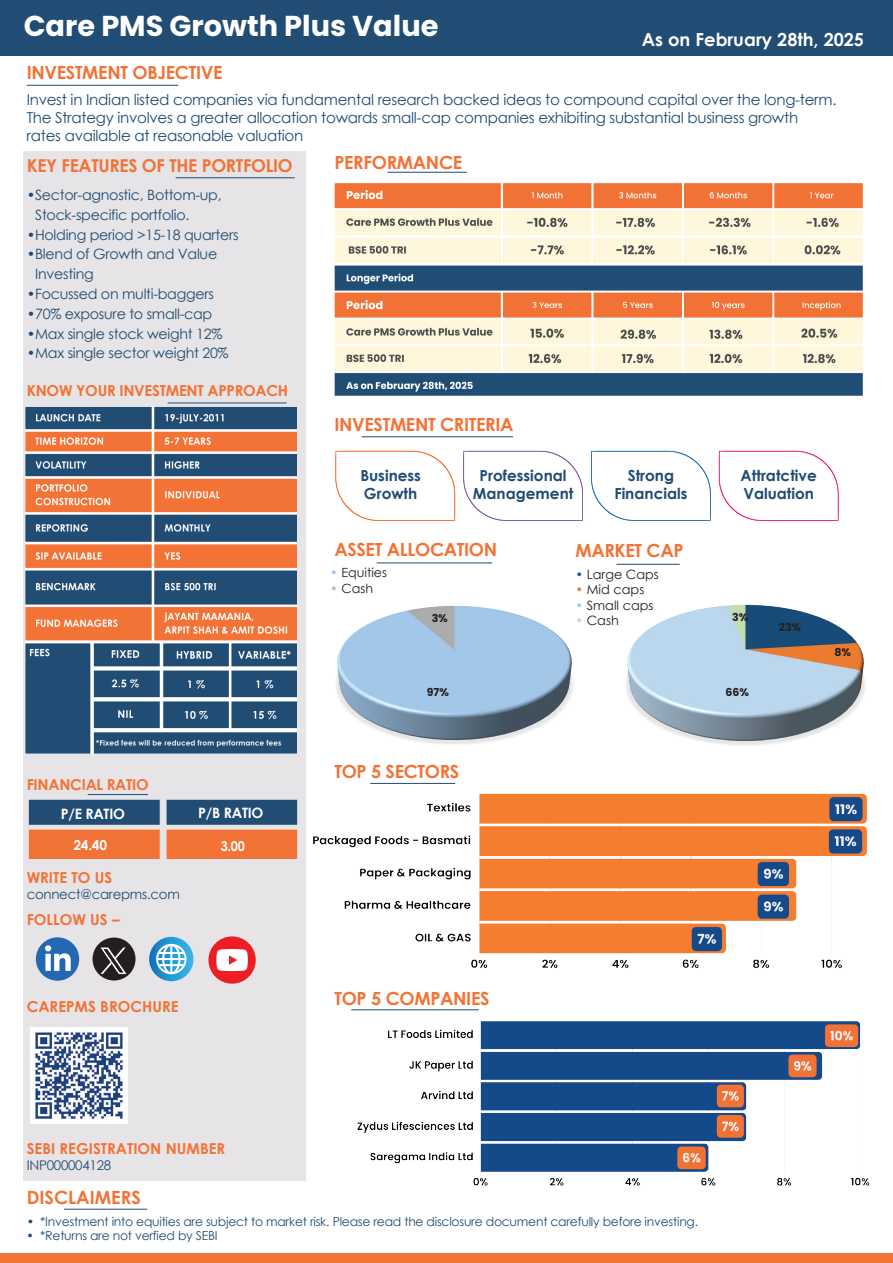
<style>
.page{position:relative;width:893px;height:1263px;background:#fff}
.page>*{position:absolute;margin:0;border:0;box-sizing:border-box;transform-origin:0 0}
.t1{font:700 28.8px "Poppins";color:#fff}
.t2{font:700 18.15px "Century Gothic";letter-spacing:-.02em;color:#f37235}
.t3{font:700 18.15px "Century Gothic";color:#f37235}
.t4{font:700 18px "Century Gothic";color:#fff}
.t5{font:700 17.7px "Century Gothic";letter-spacing:-.02em;color:#f37235}
.t6{font:700 15.3px/18.3px "Century Gothic";color:#204b73}
.t7{font:15px/18.1px "Century Gothic";letter-spacing:-.02em;color:#214c73}
.t8{font:700 15px "Century Gothic";color:#f37235}
.t9{font:700 15px "Century Gothic";letter-spacing:-.02em;color:#f37235}
.t10{font:14.25px/19.8px "Century Gothic";letter-spacing:-.02em;color:#214c73}
.t11{font:700 14.25px "Century Gothic";letter-spacing:-.02em;color:#fff}
.t12{font:700 13.65px "Century Gothic";letter-spacing:-.02em;color:#fff}
.t13{font:700 13.65px "Century Gothic";letter-spacing:-.02em;color:#fff;scale:.92 1}
.t14{font:13.35px "Century Gothic";letter-spacing:-.02em;color:#214c73}
.t15{font:12.9px "Century Gothic";color:#231f20}
.t16{font:12.6px "Century Gothic";color:#231f20}
.t17{font:12.3px "Century Gothic";letter-spacing:-.02em;color:#214c73}
.t18{font:700 10.95px "Poppins";color:#231f20}
.s1{color:#a2c6e8}
.s2{color:#bdb7b6}
.s3{color:#275597}
.s4{color:#dd7f44}
.s5{color:#c4ddb2}
</style>
<div class="page">
<svg style="left:335px;top:451px;width:120px;height:70px"></svg>
<svg style="left:463px;top:451px;width:120px;height:70px"></svg>
<svg style="left:591px;top:451px;width:119px;height:70px"></svg>
<svg style="left:719px;top:451px;width:119px;height:70px"></svg>
<img style="left:626px;top:604px;width:239px;height:141px">
<div style="left:0;top:0;width:892px;height:56px;background:#214c73"></div>
<hr style="left:64px;top:1209px;width:83px;height:1px;background:#204b73">
<div style="left:23px;top:151px;width:282px;height:1029px;background:#e6e4e6"></div>
<img style="left:28px;top:799px;width:266px;height:60px">
<hr style="left:176px;top:177px;width:118px;height:1px;background:#204b73">
<hr style="left:387px;top:172px;width:80px;height:1px;background:#204b73">
<hr style="left:168px;top:403px;width:119px;height:1px;background:#204b73">
<hr style="left:88px;top:794px;width:60px;height:1px;background:#204b73">
<hr style="left:27px;top:85px;width:151px;height:1px;background:#204b73">
<hr style="left:616px;top:564px;width:63px;height:1px;background:#204b73">
<hr style="left:377px;top:563px;width:115px;height:1px;background:#204b73">
<div style="left:40px;top:830px;width:77px;height:12px;background:#f37235"></div>
<img style="left:31px;top:1027px;width:96px;height:97px">
<div style="left:0;top:1254px;width:892px;height:9px;background:#f37235"></div>
<div style="left:36px;top:937px;width:43px;height:44px;background:#2568b2;border-radius:50%"></div>
<svg style="left:45px;top:945px;width:26px;height:26px"></svg>
<div style="left:92px;top:938px;width:43px;height:43px;background:#231f20;border-radius:50%"></div>
<svg style="left:100px;top:948px;width:26px;height:26px"></svg>
<svg style="left:149px;top:937px;width:44px;height:44px"></svg>
<svg style="left:156px;top:944px;width:30px;height:30px"></svg>
<img style="left:25px;top:407px;width:272px;height:347px">
<div style="left:194px;top:834px;width:76px;height:16px;background:#f37235"></div>
<div style="left:179px;top:804px;width:103px;height:18px;background:#214c73"></div>
<div style="left:35px;top:804px;width:117px;height:18px;background:#214c73"></div>
<div style="left:37px;top:836px;width:115px;height:17px;background:#f37235"></div>
<div style="left:208px;top:936px;width:48px;height:48px;background:#ee1d23;border-radius:50%"></div>
<svg style="left:216px;top:949px;width:32px;height:22px"></svg>
<img style="left:336px;top:605px;width:237px;height:139px">
<img style="left:305px;top:179px;width:558px;height:222px">
<img style="left:351px;top:1009px;width:519px;height:177px">
<img style="left:294px;top:781px;width:573px;height:203px">
<hr style="left:361px;top:436px;width:152px;height:1px;background:#204b73">
<h1 class="t1" style="left:24px;top:10px;width:416px">Care PMS Growth Plus Value</h1>
<p class="t2" style="left:27px;top:58px;width:197px">INVESTMENT OBJECTIVE</p>
<p class="t4" style="left:641px;top:26px;width:224px">As on February 28th, 2025</p>
<p class="t7" style="left:27px;top:91px;width:811px">Invest in Indian listed companies via fundamental research backed ideas to compound capital over the long-term.<br>The Strategy involves a greater allocation towards small-cap companies exhibiting substantial business growth<br>rates available at reasonable valuation</p>
<p class="t5" style="left:27px;top:152px;width:268px">KEY FEATURES OF THE PORTFOLIO</p>
<p class="t10" style="left:35px;top:185px;width:188px;text-indent:-9px">•Sector-agnostic, Bottom-up,<br>Stock-specific portfolio.</p>
<p class="t10" style="left:27px;top:224px;width:213px">•Holding period &gt;15-18 quarters</p>
<p class="t10" style="left:35px;top:244px;width:184px;text-indent:-9px">•Blend of Growth and Value<br>Investing</p>
<p class="t10" style="left:27px;top:284px;width:189px">•Focussed on multi-baggers</p>
<p class="t10" style="left:27px;top:304px;width:187px">•70% exposure to small-cap</p>
<p class="t10" style="left:27px;top:323px;width:197px">•Max single stock weight 12%</p>
<p class="t10" style="left:27px;top:343px;width:203px">•Max single sector weight 20%</p>
<p class="t9" style="left:27px;top:379px;width:263px">KNOW YOUR INVESTMENT APPROACH</p>
<p class="t9" style="left:27px;top:774px;width:124px">FINANCIAL RATIO</p>
<p class="t12" style="left:46px;top:801px;width:64px">P/E RATIO</p>
<p class="t11" style="left:61px;top:803px;width:66px">P/E RATIO</p>
<p class="t11" style="left:198px;top:802px;width:67px">P/B RATIO</p>
<p class="t12" style="left:73px;top:835px;width:35px">24.40</p>
<p class="t13" style="left:221px;top:835px;width:28px">3.00</p>
<p class="t8" style="left:27px;top:866px;width:87px">WRITE TO US</p>
<p class="t14" style="left:27px;top:884px;width:155px">connect@carepms.com</p>
<p class="t8" style="left:27px;top:908px;width:94px">FOLLOW US –</p>
<p class="t8" style="left:27px;top:996px;width:153px">CAREPMS BROCHURE</p>
<p class="t2" style="left:334px;top:148px;width:129px">PERFORMANCE</p>
<p class="t2" style="left:334px;top:410px;width:181px">INVESTMENT CRITERIA</p>
<p class="t6" style="left:360px;top:466px;width:62px">Business<br>Growth</p>
<p class="t6" style="left:473px;top:466px;width:102px;text-align:center">Professional<br>Management</p>
<p class="t6" style="left:614px;top:466px;width:75px;text-align:center">Strong<br>Financials</p>
<p class="t6" style="left:740px;top:466px;width:78px">Attratctive<br>Valuation</p>
<p class="t2" style="left:334px;top:536px;width:164px">ASSET ALLOCATION</p>
<p class="t2" style="left:575px;top:537px;width:110px">MARKET CAP</p>
<p class="t16" style="left:330px;top:564px;width:58px"><span class="s1">•</span> Equities</p>
<p class="t16" style="left:330px;top:579px;width:44px"><span class="s2">•</span> Cash</p>
<p class="t18" style="left:431px;top:612px;width:18px">3%</p>
<p class="t15" style="left:575px;top:565px;width:85px"><span class="s3">•</span> Large Caps</p>
<p class="t15" style="left:575px;top:581px;width:70px"><span class="s4">•</span> Mid caps</p>
<p class="t15" style="left:575px;top:596px;width:80px"><span class="s1">•</span> Small caps</p>
<p class="t15" style="left:575px;top:611px;width:45px"><span class="s5">•</span> Cash</p>
<p class="t18" style="left:732px;top:611px;width:18px">3%</p>
<p class="t18" style="left:778px;top:621px;width:24px">23%</p>
<p class="t18" style="left:427px;top:686px;width:24px">97%</p>
<p class="t18" style="left:725px;top:686px;width:25px">66%</p>
<p class="t18" style="left:834px;top:646px;width:18px">8%</p>
<p class="t2" style="left:334px;top:758px;width:126px">TOP 5 SECTORS</p>
<p class="t2" style="left:334px;top:985px;width:157px">TOP 5 COMPANIES</p>
<p class="t8" style="left:27px;top:1137px;width:200px">SEBI REGISTRATION NUMBER</p>
<p class="t14" style="left:27px;top:1156px;width:86px">INP000004128</p>
<p class="t3" style="left:27px;top:1183px;width:116px">DISCLAIMERS</p>
<p class="t17" style="left:27px;top:1213px;width:673px">• *Investment into equities are subject to market risk. Please read the disclosure document carefully before investing.</p>
<p class="t17" style="left:27px;top:1227px;width:192px">• *Returns are not verfied by SEBI</p>
</div>
